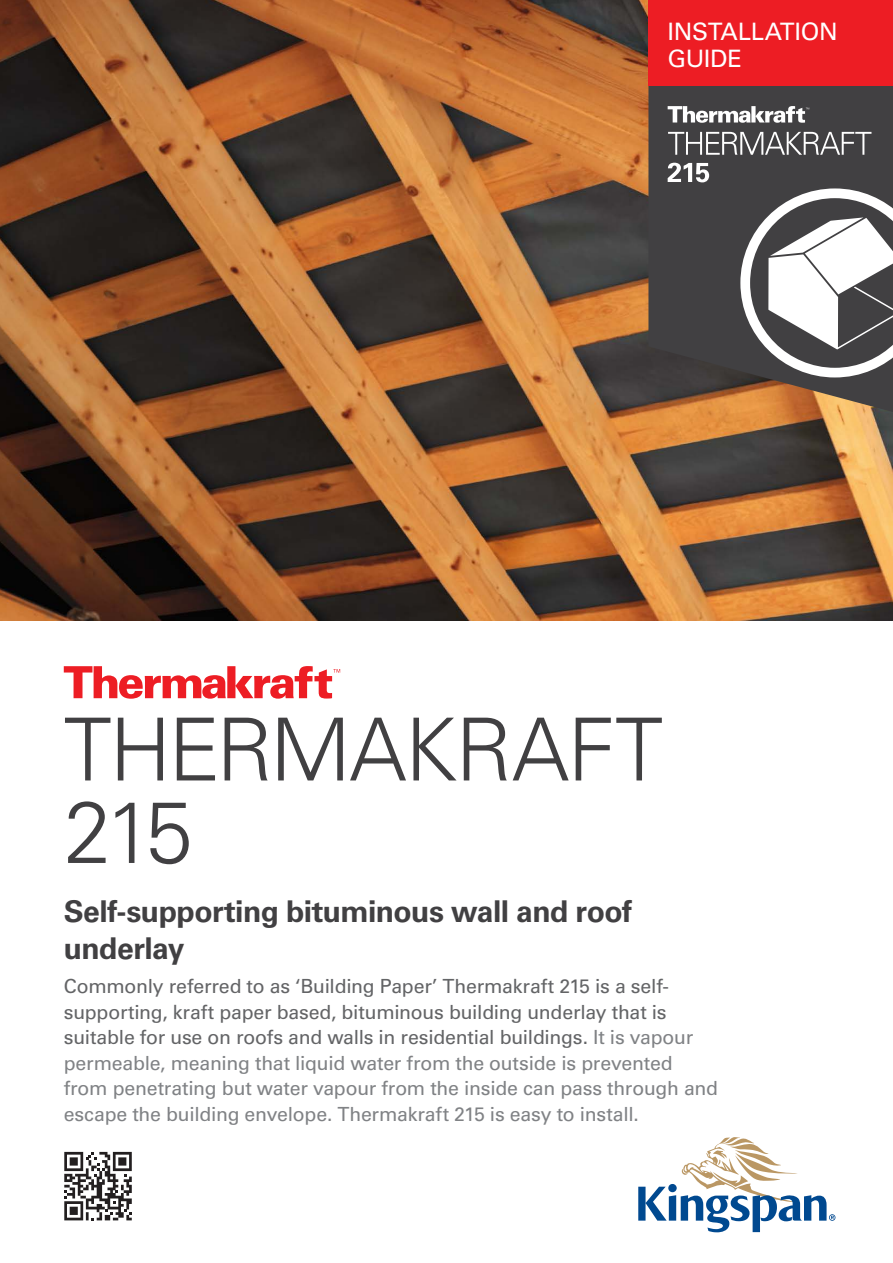
<style>
.page{position:relative;width:893px;height:1263px;background:#fff}
.page>*{position:absolute;margin:0;border:0;box-sizing:border-box;transform-origin:0 0}
.t1{font:300 87px/82.5px "Univers LT Pro 45";letter-spacing:-.03em;color:#414042}
.t2{font:700 30px/37.5px "Univers LT Pro 65";letter-spacing:-.02em;color:#414042}
.t3{font:24px/27px "Univers LT Pro 55 Roman";letter-spacing:-.015em;color:#fff}
.t4{font:19.5px/25.5px "Univers LT Pro 55 Roman";letter-spacing:-.015em;color:#808285}
.s1{color:#636466}
</style>
<div class="page">
<svg style="left:64px;top:1152px;width:68px;height:68px"></svg>
<svg style="left:638px;top:1137px;width:197px;height:95px"></svg>
<img style="left:0;top:0;width:893px;height:621px">
<svg style="left:64px;top:666px;width:276px;height:33px"></svg>
<svg style="left:648px;top:85px;width:245px;height:327px;background:#504641"></svg>
<svg style="left:668px;top:106px;width:141px;height:17px"></svg>
<svg style="left:668px;top:132px;width:203px;height:23px;background:#717172"></svg>
<svg style="left:668px;top:163px;width:41px;height:19px"></svg>
<svg style="left:740px;top:188px;width:153px;height:189px"></svg>
<div style="left:648px;top:0;width:245px;height:85px;background:#ed1d24"></div>
<p class="t3" style="left:668px;top:17px;width:172px">INSTALLATION<br>GUIDE</p>
<h1 class="t1" style="left:64px;top:706px;width:601px">THERMAKRAFT<br>215</h1>
<h2 class="t2" style="left:64px;top:891px;width:570px">Self-supporting bituminous wall and roof underlay</h2>
<p class="t4" style="left:64px;top:973px;width:656px"><span class="s1">Commonly referred to as ‘Building Paper’ Thermakraft 215 is a self&shy;supporting, kraft paper based, bituminous building underlay that is suitable for use on roofs and walls in residential buildings.</span> It is vapour permeable, meaning that liquid water from the outside is prevented from penetrating but water vapour from the inside can pass through and escape the building envelope. Thermakraft 215 is easy to install.</p>
</div>
